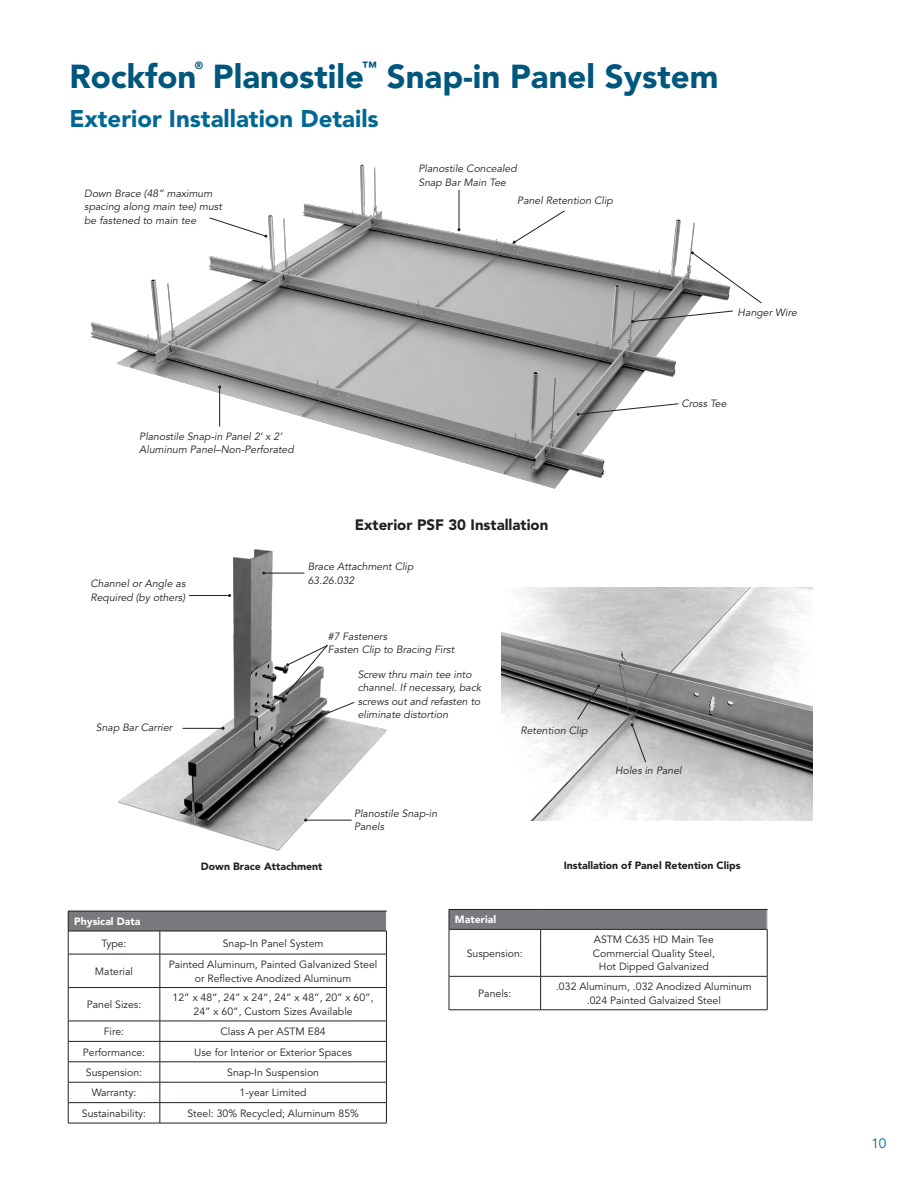
<style>
.page{position:relative;width:918px;height:1188px;background:#fff}
.page>*{position:absolute;margin:0;border:0;box-sizing:border-box;transform-origin:0 0}
.Cover_Headline{font:900 33px "Avenir LT Std";color:#00577d}
.Cover_Headline-2{font:900 24px "Avenir LT Std";color:#006893}
.New_Brand_Notes{font:900 15px "Avenir LT Std";color:#231f20}
.Cover_Headline-3{font:900 14.7px "Avenir LT Std";color:#00577d}
.t1{font:13.5px "Avenir LT Std";color:#006893}
.New_Brand_Table_Body{font:10.5px/13.5px "Avenir LT Std";color:#231f20;text-align:center}
.New_Brand_Notes-2{font:italic 10.5px/13.5px "Avenir LT Std";color:#231f20}
.New_Brand_Notes-3{font:900 10.5px "Avenir LT Std";color:#231f20}
.New_Brand_Table_Head{font:900 10.5px "Avenir LT Std";color:#fff}
.Cover_Headline-4{font:900 10.5px "Avenir LT Std";color:#00577d}
</style>
<div class="page">
<img style="left:90px;top:164px;width:606px;height:325px">
<img style="left:118px;top:549px;width:269px;height:302px">
<img style="left:502px;top:588px;width:310px;height:233px">
<div style="left:68px;top:911px;width:318px;height:20px;background:#79797e"></div>
<svg style="left:160px;top:932px;width:1px;height:22px"></svg>
<hr style="left:68px;top:954px;width:1px;height:33px;background:#231f20">
<hr style="left:160px;top:954px;width:1px;height:33px;background:#231f20">
<hr style="left:386px;top:954px;width:1px;height:33px;background:#231f20">
<hr style="left:68px;top:988px;width:1px;height:33px;background:#231f20">
<hr style="left:160px;top:988px;width:1px;height:33px;background:#231f20">
<hr style="left:386px;top:988px;width:1px;height:33px;background:#231f20">
<svg style="left:68px;top:1022px;width:1px;height:101px"></svg>
<svg style="left:160px;top:1022px;width:1px;height:101px"></svg>
<svg style="left:386px;top:1022px;width:1px;height:101px"></svg>
<hr style="left:68px;top:954px;width:92px;height:1px;background:#231f20">
<hr style="left:160px;top:954px;width:227px;height:1px;background:#231f20">
<hr style="left:68px;top:987px;width:92px;height:1px;background:#231f20">
<hr style="left:160px;top:987px;width:227px;height:1px;background:#231f20">
<hr style="left:68px;top:1021px;width:92px;height:1px;background:#231f20">
<hr style="left:160px;top:1021px;width:227px;height:1px;background:#231f20">
<hr style="left:68px;top:1041px;width:92px;height:1px;background:#231f20">
<hr style="left:160px;top:1041px;width:227px;height:1px;background:#231f20">
<hr style="left:68px;top:1062px;width:92px;height:1px;background:#231f20">
<hr style="left:160px;top:1062px;width:227px;height:1px;background:#231f20">
<hr style="left:68px;top:1082px;width:92px;height:1px;background:#231f20">
<hr style="left:160px;top:1082px;width:227px;height:1px;background:#231f20">
<hr style="left:68px;top:1102px;width:92px;height:1px;background:#231f20">
<hr style="left:160px;top:1102px;width:227px;height:1px;background:#231f20">
<hr style="left:68px;top:1123px;width:92px;height:1px;background:#231f20">
<hr style="left:160px;top:1123px;width:227px;height:1px;background:#231f20">
<svg style="left:386px;top:930px;width:1px;height:24px"></svg>
<hr style="left:68px;top:911px;width:92px;height:1px;background:#231f20">
<hr style="left:160px;top:911px;width:227px;height:1px;background:#231f20">
<hr style="left:68px;top:931px;width:92px;height:1px;background:#231f20">
<hr style="left:160px;top:931px;width:227px;height:1px;background:#231f20">
<svg style="left:68px;top:911px;width:1px;height:43px"></svg>
<div style="left:449px;top:909px;width:318px;height:20px;background:#79797e"></div>
<hr style="left:449px;top:930px;width:1px;height:46px;background:#231f20">
<hr style="left:540px;top:930px;width:1px;height:46px;background:#231f20">
<hr style="left:767px;top:930px;width:1px;height:46px;background:#231f20">
<hr style="left:449px;top:977px;width:1px;height:33px;background:#231f20">
<hr style="left:540px;top:977px;width:1px;height:33px;background:#231f20">
<hr style="left:767px;top:977px;width:1px;height:33px;background:#231f20">
<hr style="left:449px;top:976px;width:92px;height:1px;background:#231f20">
<hr style="left:541px;top:976px;width:226px;height:1px;background:#231f20">
<hr style="left:449px;top:1010px;width:92px;height:1px;background:#231f20">
<hr style="left:541px;top:1010px;width:226px;height:1px;background:#231f20">
<svg style="left:767px;top:910px;width:1px;height:19px"></svg>
<hr style="left:449px;top:909px;width:92px;height:1px;background:#231f20">
<hr style="left:541px;top:909px;width:226px;height:1px;background:#231f20">
<hr style="left:449px;top:929px;width:92px;height:1px;background:#231f20">
<hr style="left:541px;top:929px;width:226px;height:1px;background:#231f20">
<svg style="left:449px;top:910px;width:1px;height:19px"></svg>
<svg style="left:209px;top:217px;width:59px;height:21px"></svg>
<hr style="left:219px;top:387px;width:1px;height:40px;background:#231f20">
<hr style="left:459px;top:190px;width:1px;height:40px;background:#231f20">
<svg style="left:513px;top:210px;width:52px;height:34px"></svg>
<svg style="left:691px;top:251px;width:71px;height:53px"></svg>
<svg style="left:631px;top:310px;width:102px;height:13px"></svg>
<svg style="left:577px;top:403px;width:102px;height:13px"></svg>
<svg style="left:577px;top:684px;width:23px;height:37px"></svg>
<svg style="left:630px;top:723px;width:17px;height:40px"></svg>
<hr style="left:189px;top:595px;width:41px;height:1px;background:#231f20">
<hr style="left:183px;top:728px;width:40px;height:1px;background:#231f20">
<hr style="left:264px;top:573px;width:40px;height:1px;background:#231f20">
<svg style="left:285px;top:644px;width:44px;height:51px"></svg>
<svg style="left:290px;top:701px;width:65px;height:28px"></svg>
<hr style="left:306px;top:820px;width:46px;height:1px;background:#231f20">
<p class="Cover_Headline" style="left:69px;top:56px;width:129px">Rockfon</p>
<p class="Cover_Headline-4" style="left:195px;top:59px;width:10px">®</p>
<p class="Cover_Headline" style="left:213px;top:56px;width:152px">Planostile</p>
<p class="Cover_Headline-3" style="left:362px;top:58px;width:16px">™</p>
<p class="Cover_Headline" style="left:387px;top:56px;width:333px">Snap-in Panel System</p>
<p class="Cover_Headline-2" style="left:69px;top:104px;width:311px">Exterior Installation Details</p>
<p class="New_Brand_Notes-2" style="left:84px;top:187px;width:139px">Down Brace (48” maximum spacing along main tee) must be fastened to main tee</p>
<p class="New_Brand_Notes-2" style="left:418px;top:162px;width:100px">Planostile Concealed<br>Snap Bar Main Tee</p>
<p class="New_Brand_Notes-2" style="left:517px;top:194px;width:97px">Panel Retention Clip</p>
<p class="New_Brand_Notes-2" style="left:738px;top:306px;width:61px">Hanger Wire</p>
<p class="New_Brand_Notes-2" style="left:139px;top:430px;width:144px">Planostile Snap-in Panel 2’ x 2’</p>
<p class="New_Brand_Notes-2" style="left:139px;top:443px;width:156px">Aluminum Panel–Non-Perforated</p>
<p class="New_Brand_Notes-2" style="left:91px;top:577px;width:96px">Channel or Angle as<br>Required (by others)</p>
<p class="New_Brand_Notes-2" style="left:96px;top:721px;width:78px">Snap Bar Carrier</p>
<p class="New_Brand_Notes" style="left:355px;top:515px;width:195px">Exterior PSF 30 Installation</p>
<p class="New_Brand_Notes-2" style="left:308px;top:560px;width:107px">Brace Attachment Clip</p>
<p class="New_Brand_Notes-2" style="left:308px;top:574px;width:48px">63.26.032</p>
<p class="New_Brand_Notes-2" style="left:328px;top:630px;width:61px">#7 Fasteners</p>
<p class="New_Brand_Notes-2" style="left:328px;top:643px;width:128px">Fasten Clip to Bracing First</p>
<p class="New_Brand_Notes-2" style="left:358px;top:667px;width:125px">Screw thru main tee into channel. If necessary, back screws out and refasten to eliminate distortion</p>
<p class="New_Brand_Notes-2" style="left:521px;top:724px;width:69px">Retention Clip</p>
<p class="New_Brand_Notes-2" style="left:354px;top:807px;width:85px">Planostile Snap-in<br>Panels</p>
<p class="New_Brand_Notes-2" style="left:681px;top:397px;width:47px">Cross Tee</p>
<p class="New_Brand_Notes-2" style="left:615px;top:764px;width:68px">Holes in Panel</p>
<p class="New_Brand_Notes-3" style="left:201px;top:860px;width:123px">Down Brace Attachment</p>
<p class="New_Brand_Notes-3" style="left:564px;top:859px;width:178px">Installation of Panel Retention Clips</p>
<p class="New_Brand_Table_Head" style="left:74px;top:915px;width:68px">Physical Data</p>
<p class="New_Brand_Table_Body" style="left:101px;top:936px;width:27px">Type:</p>
<p class="New_Brand_Table_Body" style="left:223px;top:936px;width:102px">Snap-In Panel System</p>
<p class="New_Brand_Table_Body" style="left:95px;top:965px;width:40px">Material</p>
<p class="New_Brand_Table_Body" style="left:169px;top:958px;width:210px">Painted Aluminum, Painted Galvanized Steel or Reflective Anodized Aluminum</p>
<p class="New_Brand_Table_Body" style="left:87px;top:998px;width:56px">Panel Sizes:</p>
<p class="New_Brand_Table_Body" style="left:173px;top:991px;width:203px">12” x 48”, 24” x 24”, 24” x 48”, 20” x 60”,<br>24” x 60”, Custom Sizes Available</p>
<p class="New_Brand_Table_Body" style="left:104px;top:1025px;width:22px">Fire:</p>
<p class="New_Brand_Table_Body" style="left:221px;top:1025px;width:107px">Class A per ASTM E84</p>
<p class="New_Brand_Table_Body" style="left:83px;top:1045px;width:64px">Performance:</p>
<p class="New_Brand_Table_Body" style="left:194px;top:1045px;width:159px">Use for Interior or Exterior Spaces</p>
<p class="New_Brand_Table_Body" style="left:86px;top:1066px;width:58px">Suspension:</p>
<p class="New_Brand_Table_Body" style="left:227px;top:1066px;width:93px">Snap-In Suspension</p>
<p class="New_Brand_Table_Body" style="left:92px;top:1086px;width:46px">Warranty:</p>
<p class="New_Brand_Table_Body" style="left:240px;top:1086px;width:69px">1-year Limited</p>
<p class="New_Brand_Table_Body" style="left:82px;top:1107px;width:66px">Sustainability:</p>
<p class="New_Brand_Table_Body" style="left:187px;top:1107px;width:173px">Steel: 30% Recycled; Aluminum 85%</p>
<p class="New_Brand_Table_Head" style="left:455px;top:913px;width:43px">Material</p>
<p class="New_Brand_Table_Body" style="left:467px;top:947px;width:58px">Suspension:</p>
<p class="New_Brand_Table_Body" style="left:593px;top:933px;width:124px">ASTM C635 HD Main Tee<br>Commercial Quality Steel,<br>Hot Dipped Galvanized</p>
<p class="New_Brand_Table_Body" style="left:478px;top:987px;width:35px">Panels:</p>
<p class="New_Brand_Table_Body" style="left:556px;top:980px;width:197px">.032 Aluminum, .032 Anodized Aluminum .024 Painted Galvaized Steel</p>
<p class="t1" style="left:871px;top:1136px;width:17px">10</p>
</div>
